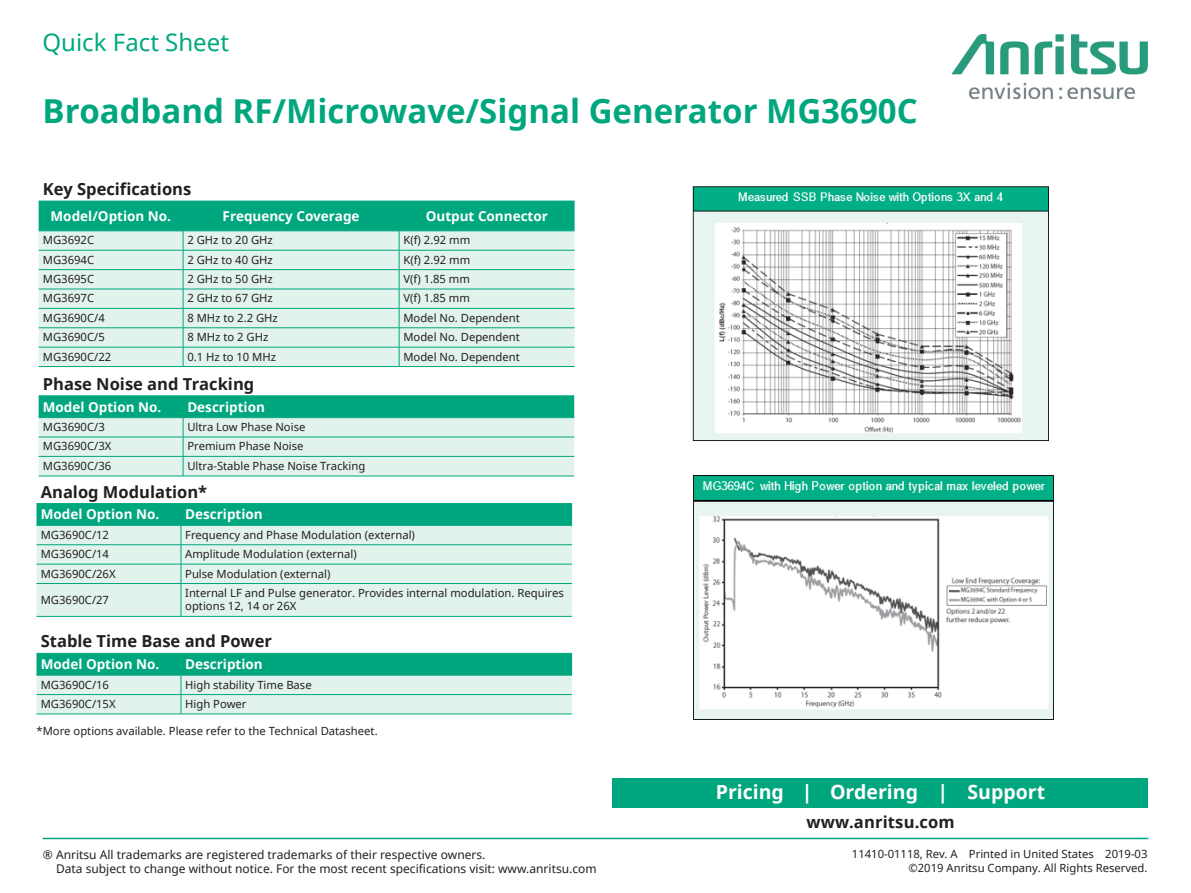
<style>
.page{position:relative;width:1191px;height:893px;background:#fff}
.page>*{position:absolute;margin:0;border:0;box-sizing:border-box;transform-origin:0 0}
.Part_Number_Head{font:700 33px "Noto Sans";color:#00a77e}
.Quick_Fact_Sheet{font:24px "Noto Sans";color:#00a77e}
.Pricing___Ordering{font:700 19.5px "Noto Sans";color:#fff}
.Table_Head_1{font:700 16.5px "Noto Sans";color:#231f20}
.www_Anritsu_com{font:700 16.5px "Noto Sans";letter-spacing:.01em;color:#231f20}
.Table_Head_2{font:700 13.5px "Noto Sans";color:#fff}
.Footer_F_L{font:12px/14.4px "Noto Sans";color:#231f20}
.Table_Text{font:11.25px/13.5px "Noto Sans";color:#231f20}
.Footer_F_R{font:11.25px/13.5px "Noto Sans";color:#231f20;text-align:right}
.Table_Text_Flush_Lef{font:11.25px "Noto Sans";color:#231f20}
</style>
<div class="page">
<img style="left:952px;top:34px;width:195px;height:64px">
<hr style="left:43px;top:838px;width:1105px;height:1px;background:#00a77e">
<div style="left:612px;top:778px;width:536px;height:29px;background:#00a77e"></div>
<hr style="left:39px;top:366px;width:144px;height:1px;background:#00a77e">
<svg style="left:39px;top:201px;width:535px;height:165px;background:#b3e2d6"></svg>
<hr style="left:183px;top:250px;width:216px;height:1px;background:#00a77e">
<hr style="left:399px;top:250px;width:175px;height:1px;background:#00a77e">
<hr style="left:183px;top:269px;width:216px;height:1px;background:#00a77e">
<hr style="left:399px;top:269px;width:175px;height:1px;background:#00a77e">
<hr style="left:183px;top:289px;width:216px;height:1px;background:#00a77e">
<hr style="left:399px;top:289px;width:175px;height:1px;background:#00a77e">
<hr style="left:183px;top:308px;width:216px;height:1px;background:#00a77e">
<hr style="left:399px;top:308px;width:175px;height:1px;background:#00a77e">
<hr style="left:183px;top:327px;width:216px;height:1px;background:#00a77e">
<hr style="left:399px;top:327px;width:175px;height:1px;background:#00a77e">
<hr style="left:183px;top:347px;width:216px;height:1px;background:#00a77e">
<hr style="left:399px;top:347px;width:175px;height:1px;background:#00a77e">
<hr style="left:183px;top:366px;width:216px;height:1px;background:#00a77e">
<hr style="left:399px;top:366px;width:175px;height:1px;background:#00a77e">
<hr style="left:183px;top:201px;width:216px;height:1px;background:#00a77e">
<hr style="left:399px;top:201px;width:175px;height:1px;background:#00a77e">
<hr style="left:183px;top:231px;width:216px;height:1px;background:#00a77e">
<hr style="left:399px;top:231px;width:175px;height:1px;background:#00a77e">
<hr style="left:39px;top:476px;width:144px;height:1px;background:#00a77e">
<svg style="left:39px;top:396px;width:535px;height:80px;background:#a0dccc"></svg>
<hr style="left:183px;top:396px;width:391px;height:1px;background:#00a77e">
<hr style="left:183px;top:417px;width:391px;height:1px;background:#00a77e">
<hr style="left:183px;top:437px;width:391px;height:1px;background:#00a77e">
<hr style="left:183px;top:456px;width:391px;height:1px;background:#00a77e">
<hr style="left:183px;top:476px;width:391px;height:1px;background:#00a77e">
<div style="left:37px;top:584px;width:535px;height:32px;background:#e2f2ed"></div>
<hr style="left:37px;top:503px;width:144px;height:1px;background:#00a77e">
<hr style="left:37px;top:583px;width:144px;height:1px;background:#00a77e">
<hr style="left:37px;top:616px;width:144px;height:1px;background:#00a77e">
<svg style="left:37px;top:504px;width:535px;height:79px;background:#a0dccc"></svg>
<hr style="left:181px;top:584px;width:1px;height:32px;background:#00a77e">
<hr style="left:181px;top:503px;width:391px;height:1px;background:#00a77e">
<hr style="left:181px;top:525px;width:391px;height:1px;background:#00a77e">
<hr style="left:181px;top:544px;width:391px;height:1px;background:#00a77e">
<hr style="left:181px;top:564px;width:391px;height:1px;background:#00a77e">
<hr style="left:181px;top:583px;width:391px;height:1px;background:#00a77e">
<hr style="left:181px;top:616px;width:391px;height:1px;background:#00a77e">
<hr style="left:37px;top:714px;width:144px;height:1px;background:#00a77e">
<svg style="left:37px;top:653px;width:535px;height:61px;background:#8bd5c2"></svg>
<hr style="left:181px;top:653px;width:391px;height:1px;background:#00a77e">
<hr style="left:181px;top:675px;width:391px;height:1px;background:#00a77e">
<hr style="left:181px;top:694px;width:391px;height:1px;background:#00a77e">
<hr style="left:181px;top:714px;width:391px;height:1px;background:#00a77e">
<img style="left:692px;top:186px;width:357px;height:256px">
<img style="left:693px;top:475px;width:361px;height:245px">
<p class="Quick_Fact_Sheet" style="left:43px;top:26px;width:188px">Quick Fact Sheet</p>
<p class="Part_Number_Head" style="left:43px;top:88px;width:876px">Broadband RF/Microwave/Signal Generator MG3690C</p>
<p class="Table_Head_1" style="left:43px;top:177px;width:150px">Key Specifications</p>
<p class="Table_Head_2" style="left:51px;top:206px;width:122px">Model/Option No.</p>
<p class="Table_Head_2" style="left:223px;top:206px;width:138px">Frequency Coverage</p>
<p class="Table_Head_2" style="left:426px;top:206px;width:124px">Output Connector</p>
<p class="Table_Text" style="left:43px;top:233px;width:53px">MG3692C</p>
<p class="Table_Text" style="left:187px;top:233px;width:87px">2 GHz to 20 GHz</p>
<p class="Table_Text" style="left:403px;top:233px;width:68px">K(f) 2.92 mm</p>
<p class="Table_Text" style="left:43px;top:253px;width:53px">MG3694C</p>
<p class="Table_Text" style="left:187px;top:253px;width:87px">2 GHz to 40 GHz</p>
<p class="Table_Text" style="left:403px;top:253px;width:68px">K(f) 2.92 mm</p>
<p class="Table_Text" style="left:43px;top:272px;width:53px">MG3695C</p>
<p class="Table_Text" style="left:187px;top:272px;width:87px">2 GHz to 50 GHz</p>
<p class="Table_Text" style="left:403px;top:272px;width:68px">V(f) 1.85 mm</p>
<p class="Table_Text" style="left:43px;top:291px;width:53px">MG3697C</p>
<p class="Table_Text" style="left:187px;top:291px;width:87px">2 GHz to 67 GHz</p>
<p class="Table_Text" style="left:403px;top:291px;width:68px">V(f) 1.85 mm</p>
<p class="Table_Text" style="left:43px;top:311px;width:63px">MG3690C/4</p>
<p class="Table_Text" style="left:187px;top:311px;width:92px">8 MHz to 2.2 GHz</p>
<p class="Table_Text" style="left:403px;top:311px;width:118px">Model No. Dependent</p>
<p class="Table_Text" style="left:43px;top:330px;width:63px">MG3690C/5</p>
<p class="Table_Text" style="left:187px;top:330px;width:83px">8 MHz to 2 GHz</p>
<p class="Table_Text" style="left:403px;top:330px;width:118px">Model No. Dependent</p>
<p class="Table_Text" style="left:43px;top:349px;width:70px">MG3690C/22</p>
<p class="Table_Text" style="left:187px;top:349px;width:90px">0.1 Hz to 10 MHz</p>
<p class="Table_Text" style="left:403px;top:349px;width:118px">Model No. Dependent</p>
<p class="Table_Head_1" style="left:43px;top:372px;width:213px">Phase Noise and Tracking</p>
<p class="Table_Head_2" style="left:43px;top:397px;width:120px">Model Option No.</p>
<p class="Table_Head_2" style="left:187px;top:397px;width:79px">Description</p>
<p class="Table_Text" style="left:43px;top:420px;width:63px">MG3690C/3</p>
<p class="Table_Text" style="left:187px;top:420px;width:120px">Ultra Low Phase Noise</p>
<p class="Table_Text" style="left:43px;top:439px;width:70px">MG3690C/3X</p>
<p class="Table_Text" style="left:187px;top:439px;width:118px">Premium Phase Noise</p>
<p class="Table_Text" style="left:43px;top:459px;width:70px">MG3690C/36</p>
<p class="Table_Text" style="left:187px;top:459px;width:179px">Ultra-Stable Phase Noise Tracking</p>
<p class="Table_Head_1" style="left:41px;top:480px;width:168px">Analog Modulation*</p>
<p class="Table_Head_2" style="left:41px;top:505px;width:120px">Model Option No.</p>
<p class="Table_Head_2" style="left:185px;top:505px;width:79px">Description</p>
<p class="Table_Text" style="left:41px;top:528px;width:70px">MG3690C/12</p>
<p class="Table_Text" style="left:185px;top:528px;width:231px">Frequency and Phase Modulation (external)</p>
<p class="Table_Text" style="left:41px;top:547px;width:70px">MG3690C/14</p>
<p class="Table_Text" style="left:185px;top:547px;width:173px">Amplitude Modulation (external)</p>
<p class="Table_Text" style="left:41px;top:566px;width:76px">MG3690C/26X</p>
<p class="Table_Text" style="left:185px;top:566px;width:147px">Pulse Modulation (external)</p>
<p class="Table_Text" style="left:41px;top:593px;width:70px">MG3690C/27</p>
<p class="Table_Text" style="left:185px;top:586px;width:380px">Internal LF and Pulse generator. Provides internal modulation. Requires options 12, 14 or 26X</p>
<p class="Table_Head_1" style="left:41px;top:630px;width:233px">Stable Time Base and Power</p>
<p class="Table_Head_2" style="left:41px;top:655px;width:120px">Model Option No.</p>
<p class="Table_Head_2" style="left:185px;top:655px;width:79px">Description</p>
<p class="Table_Text" style="left:41px;top:677px;width:70px">MG3690C/16</p>
<p class="Table_Text" style="left:185px;top:677px;width:128px">High stability Time Base</p>
<p class="Table_Text" style="left:41px;top:697px;width:76px">MG3690C/15X</p>
<p class="Table_Text" style="left:185px;top:697px;width:63px">High Power</p>
<p class="Table_Text_Flush_Lef" style="left:37px;top:723px;width:343px">*More options available. Please refer to the Technical Datasheet.</p>
<p class="Footer_F_L" style="left:56px;top:847px;width:542px;text-indent:-13px">® Anritsu All trademarks are registered trademarks of their respective owners.<br>Data subject to change without notice. For the most recent specifications visit: www.anritsu.com</p>
<p class="Pricing___Ordering" style="left:715px;top:778px;width:331px">Pricing | Ordering | Support</p>
<p class="www_Anritsu_com" style="left:806px;top:810px;width:150px">www.anritsu.com</p>
<p class="Footer_F_R" style="left:852px;top:847px;width:297px">11410-01118, Rev. A Printed in United States 2019-03 ©2019 Anritsu Company. All Rights Reserved.</p>
</div>
